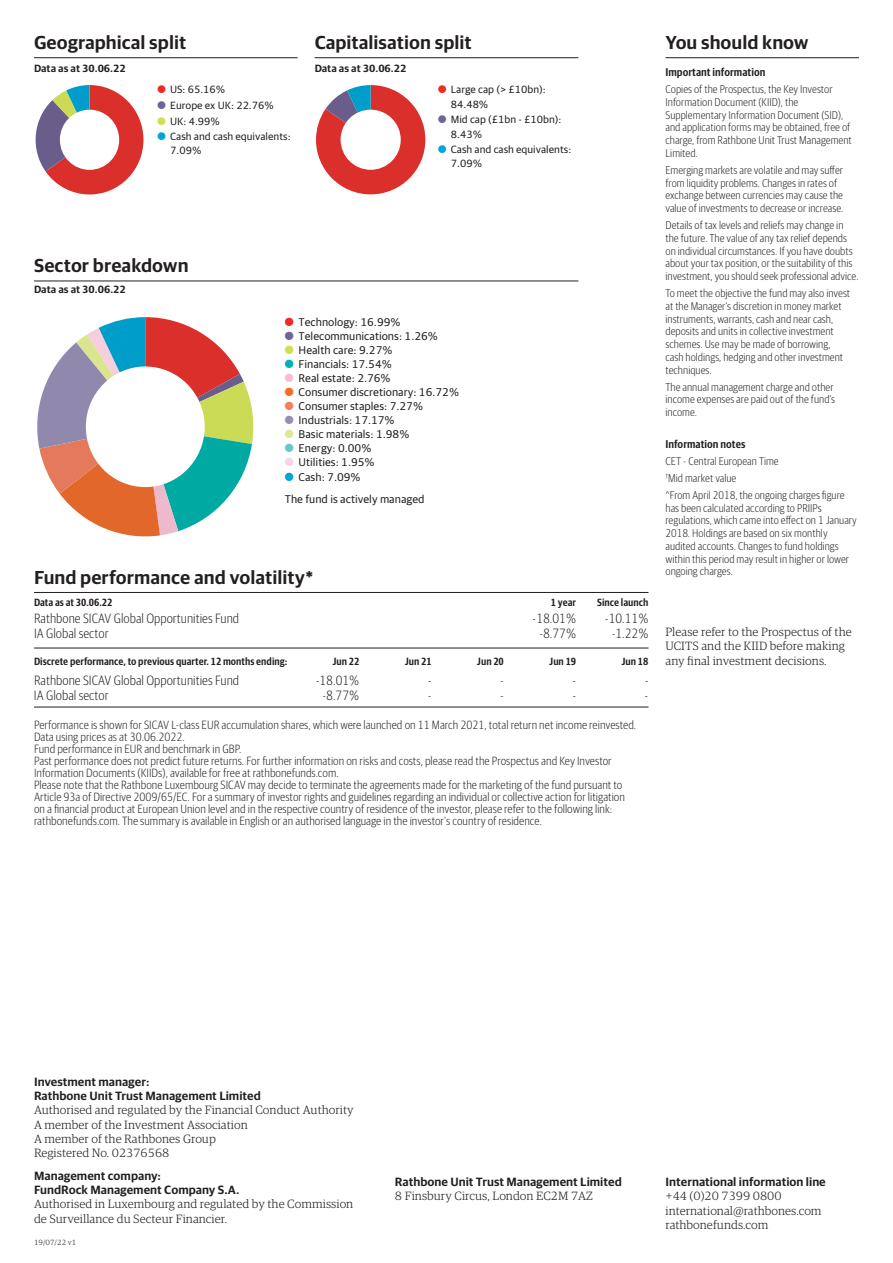
<style>
.page{position:relative;width:893px;height:1263px;background:#fff}
.page>*{position:absolute;margin:0;border:0;box-sizing:border-box;transform-origin:0 0}
.t1{font:600 18.75px "Guardian RTB Sans";color:#231f20}
.t2{font:300 13.5px "Guardian RTB Sans Cond";color:#231f20}
.t3{font:300 12px/12px "Guardian RTB Sans Cond";color:#231f20}
.t4{font:300 12px/14.2px "Guardian RTB Egyp";color:#231f20}
.t5{font:600 12px/14.2px "Guardian RTB Sans";color:#231f20}
.t6{font:300 11.25px/12.8px "Guardian RTB Sans Cond";color:#231f20}
.t7{font:11.25px/14.1px "Guardian RTB Sans";color:#231f20}
.t8{font:600 11.25px "Guardian RTB Sans Cond";color:#231f20}
.t9{font:10.5px/15.6px "Guardian RTB Sans";color:#231f20}
.t10{font:600 10.5px "Guardian RTB Sans Cond";color:#231f20}
.t11{font:600 10.5px "Guardian RTB Sans";color:#231f20}
.t12{font:300 7.5px "Guardian RTB Egyp";color:#231f20}
.s1{font-family:"Monotype Sorts";color:#ee2a23}
.s2{font-family:"Monotype Sorts";color:#70629b}
.s3{font-family:"Monotype Sorts";color:#d1de4d}
.s4{font-family:"Monotype Sorts";color:#00a6db}
.s5{font-family:"Monotype Sorts";color:#00b3b0}
.s6{font-family:"Monotype Sorts";color:#f7bdd7}
.s7{font-family:"Monotype Sorts";color:#f36e21}
.s8{font-family:"Monotype Sorts";color:#f47f5c}
.s9{font-family:"Monotype Sorts";color:#988cb7}
.s10{font-family:"Monotype Sorts";color:#e0e88f}
.s11{font-family:"Monotype Sorts";color:#6bc8c7}
.s12{font-family:"Monotype Sorts";color:#fad4e4}
</style>
<div class="page">
<svg style="left:316px;top:85px;width:109px;height:109px"></svg>
<div style="left:341px;top:110px;width:60px;height:60px;background:#fff;border-radius:50%"></div>
<svg style="left:35px;top:85px;width:108px;height:109px"></svg>
<div style="left:60px;top:110px;width:59px;height:60px;background:#fff;border-radius:50%"></div>
<hr style="left:34px;top:57px;width:264px;height:1px;background:#231f20">
<hr style="left:315px;top:57px;width:263px;height:1px;background:#231f20">
<hr style="left:665px;top:57px;width:194px;height:1px;background:#231f20">
<hr style="left:34px;top:281px;width:544px;height:1px;background:#231f20">
<svg style="left:37px;top:317px;width:217px;height:220px"></svg>
<div style="left:86px;top:366px;width:119px;height:121px;background:#fff;border-radius:50%"></div>
<hr style="left:34px;top:592px;width:614px;height:1px;background:#231f20">
<hr style="left:34px;top:648px;width:614px;height:1px;background:#231f20">
<hr style="left:34px;top:707px;width:614px;height:1px;background:#231f20">
<h1 class="t1" style="left:34px;top:29px;width:154px">Geographical split</h1>
<h1 class="t1" style="left:315px;top:29px;width:159px">Capitalisation split</h1>
<p class="t11" style="left:34px;top:61px;width:93px">Data as at 30.06.22</p>
<p class="t11" style="left:315px;top:61px;width:93px">Data as at 30.06.22</p>
<p class="t9" style="left:157px;top:81px;width:135px"><span class="s1">l</span> US: 65.16%<br><span class="s2">l</span> Europe ex UK: 22.76%<br><span class="s3">l</span> UK: 4.99%<br><span class="s4">l</span> Cash and cash equivalents:</p>
<p class="t9" style="left:170px;top:142px;width:33px">7.09%</p>
<p class="t9" style="left:451px;top:82px;width:96px;line-height:14.2px;text-indent:-13px"><span class="s1">l</span> Large cap (&gt; £10bn):<br>84.48%</p>
<p class="t9" style="left:451px;top:112px;width:112px;line-height:14.2px;text-indent:-13px"><span class="s2">l</span> Mid cap (£1bn - £10bn):<br>8.43%</p>
<p class="t9" style="left:451px;top:141px;width:122px;line-height:14.2px;text-indent:-13px"><span class="s4">l</span> Cash and cash equivalents:<br>7.09%</p>
<h1 class="t1" style="left:34px;top:252px;width:156px">Sector breakdown</h1>
<p class="t11" style="left:34px;top:282px;width:93px">Data as at 30.06.22</p>
<p class="t7" style="left:285px;top:314px;width:176px"><span class="s1">l</span> Technology: 16.99%<br><span class="s2">l</span> Telecommunications: 1.26%<br><span class="s3">l</span> Health care: 9.27%<br><span class="s5">l</span> Financials: 17.54%<br><span class="s6">l</span> Real estate: 2.76%<br><span class="s7">l</span> Consumer discretionary: 16.72% <span class="s8">l</span> Consumer staples: 7.27%<br><span class="s9">l</span> Industrials: 17.17%<br><span class="s10">l</span> Basic materials: 1.98%<br><span class="s11">l</span> Energy: 0.00%<br><span class="s12">l</span> Utilities: 1.95%<br><span class="s4">l</span> Cash: 7.09%</p>
<p class="t7" style="left:285px;top:491px;width:141px">The fund is actively managed</p>
<h1 class="t1" style="left:34px;top:563px;width:281px">Fund performance and volatility*</h1>
<p class="t10" style="left:34px;top:595px;width:80px">Data as at 30.06.22</p>
<p class="t10" style="left:551px;top:595px;width:27px">1 year</p>
<p class="t10" style="left:597px;top:595px;width:53px">Since launch</p>
<p class="t2" style="left:34px;top:609px;width:207px">Rathbone SICAV Global Opportunities Fund</p>
<p class="t2" style="left:533px;top:609px;width:45px">‑18.01%</p>
<p class="t2" style="left:605px;top:609px;width:45px">‑10.11%</p>
<p class="t2" style="left:34px;top:624px;width:76px">IA Global sector</p>
<p class="t2" style="left:539px;top:624px;width:38px">‑8.77%</p>
<p class="t2" style="left:612px;top:624px;width:38px">‑1.22%</p>
<p class="t10" style="left:34px;top:654px;width:255px">Discrete performance, to previous quarter. 12 months ending:</p>
<p class="t10" style="left:332px;top:654px;width:28px">Jun 22</p>
<p class="t10" style="left:405px;top:654px;width:28px">Jun 21</p>
<p class="t10" style="left:477px;top:654px;width:28px">Jun 20</p>
<p class="t10" style="left:549px;top:654px;width:28px">Jun 19</p>
<p class="t10" style="left:622px;top:654px;width:28px">Jun 18</p>
<p class="t2" style="left:34px;top:671px;width:207px">Rathbone SICAV Global Opportunities Fund</p>
<p class="t2" style="left:316px;top:671px;width:45px">‑18.01%</p>
<p class="t2" style="left:428px;top:671px;width:5px">-</p>
<p class="t2" style="left:500px;top:671px;width:5px">-</p>
<p class="t2" style="left:572px;top:671px;width:5px">-</p>
<p class="t2" style="left:645px;top:671px;width:5px">-</p>
<p class="t2" style="left:34px;top:686px;width:76px">IA Global sector</p>
<p class="t2" style="left:322px;top:686px;width:38px">‑8.77%</p>
<p class="t2" style="left:428px;top:686px;width:5px">-</p>
<p class="t2" style="left:500px;top:686px;width:5px">-</p>
<p class="t2" style="left:572px;top:686px;width:5px">-</p>
<p class="t2" style="left:645px;top:686px;width:5px">-</p>
<p class="t3" style="left:34px;top:718px;width:604px">Performance is shown for SICAV L-class EUR accumulation shares, which were launched on 11 March 2021, total return net income reinvested.<br>Data using prices as at 30.06.2022.<br>Fund performance in EUR and benchmark in GBP.<br>Past performance does not predict future returns. For further information on risks and costs, please read the Prospectus and Key Investor Information Documents (KIIDs), available for free at rathbonefunds.com.<br>Please note that the Rathbone Luxembourg SICAV may decide to terminate the agreements made for the marketing of the fund pursuant to Article 93a of Directive 2009/65/EC. For a summary of investor rights and guidelines regarding an individual or collective action for litigation on a financial product at European Union level and in the respective country of residence of the investor, please refer to the following link: rathbonefunds.com. The summary is available in English or an authorised language in the investor's country of residence.</p>
<h1 class="t1" style="left:665px;top:29px;width:145px">You should know</h1>
<p class="t8" style="left:665px;top:64px;width:101px">Important information</p>
<p class="t6" style="left:665px;top:82px;width:188px">Copies of the Prospectus, the Key Investor Information Document (KIID), the Supplementary Information Document (SID), and application forms may be obtained, free of charge, from Rathbone Unit Trust Management Limited.</p>
<p class="t6" style="left:665px;top:163px;width:179px">Emerging markets are volatile and may suffer from liquidity problems. Changes in rates of exchange between currencies may cause the value of investments to decrease or increase.</p>
<p class="t6" style="left:665px;top:218px;width:195px">Details of tax levels and reliefs may change in the future. The value of any tax relief depends on individual circumstances. If you have doubts about your tax position, or the suitability of this investment, you should seek professional advice.</p>
<p class="t6" style="left:665px;top:286px;width:186px">To meet the objective the fund may also invest at the Manager's discretion in money market instruments, warrants, cash and near cash, deposits and units in collective investment schemes. Use may be made of borrowing, cash holdings, hedging and other investment techniques.</p>
<p class="t6" style="left:665px;top:380px;width:171px">The annual management charge and other income expenses are paid out of the fund’s income.</p>
<p class="t8" style="left:665px;top:436px;width:82px">Information notes</p>
<p class="t6" style="left:665px;top:452px;width:181px;line-height:17.1px">CET - Central European Time<br><sup>†</sup>Mid market value<br>^From April 2018, the ongoing charges figure</p>
<p class="t6" style="left:665px;top:501px;width:193px">has been calculated according to PRIIPs regulations, which came into effect on 1 January 2018. Holdings are based on six monthly audited accounts. Changes to fund holdings within this period may result in higher or lower ongoing charges.</p>
<p class="t4" style="left:665px;top:624px;width:188px">Please refer to the Prospectus of the<br>UCITS and the KIID before making any final investment decisions.</p>
<p class="t5" style="left:34px;top:1073px;width:228px">Investment manager:<br>Rathbone Unit Trust Management Limited</p>
<p class="t4" style="left:34px;top:1102px;width:321px">Authorised and regulated by the Financial Conduct Authority A member of the Investment Association<br>A member of the Rathbones Group<br>Registered No. 02376568</p>
<p class="t5" style="left:34px;top:1167px;width:207px">Management company:<br>FundRock Management Company S.A.</p>
<p class="t4" style="left:34px;top:1196px;width:321px">Authorised in Luxembourg and regulated by the Commission de Surveillance du Secteur Financier.</p>
<p class="t12" style="left:34px;top:1237px;width:44px">19/07/22 v1</p>
<p class="t5" style="left:395px;top:1174px;width:228px">Rathbone Unit Trust Management Limited</p>
<p class="t4" style="left:395px;top:1188px;width:199px">8 Finsbury Circus, London EC2M 7AZ</p>
<p class="t5" style="left:665px;top:1174px;width:162px">International information line</p>
<p class="t4" style="left:665px;top:1188px;width:158px">+44 (0)20 7399 0800 international@rathbones.com rathbonefunds.com</p>
</div>
